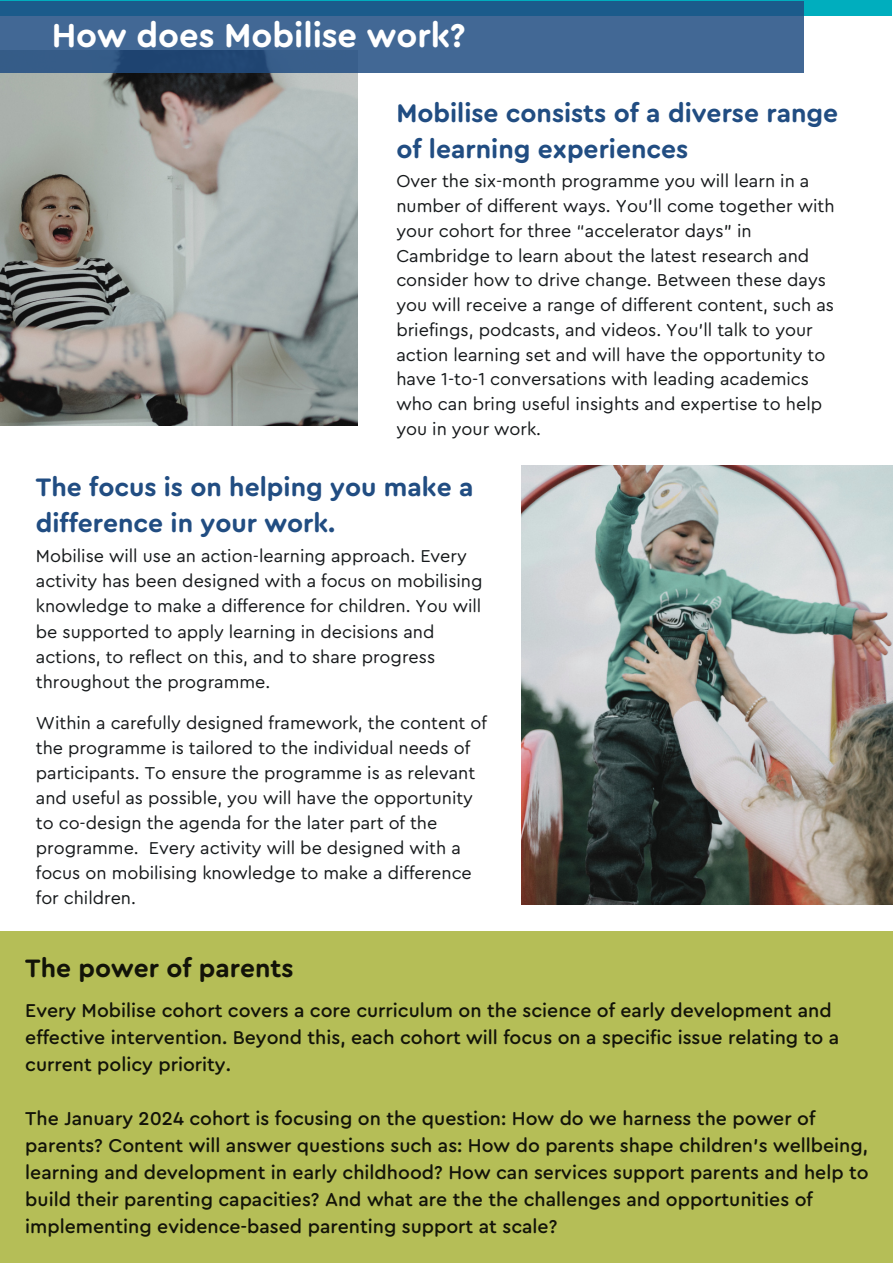
<style>
.page{position:relative;width:893px;height:1264px;background:#fff}
.page>*{position:absolute;margin:0;border:0;box-sizing:border-box;transform-origin:0 0}
.t1{font:700 34.5px "Cera Round Basic";color:#fff}
.t2{font:700 26.4px/36px "Cera Round Basic";color:#214d82}
.t3{font:700 26.4px "Cera Round Basic";color:#000}
.t4{font:500 19.5px/27px "Cera Round Basic";color:#000}
.t5{font:18px/25px "Cera Round Basic";color:#16191b}
</style>
<div class="page">
<img style="left:0;top:72px;width:357px;height:353px">
<div style="left:0;top:0;width:891px;height:16px;background:#00aebe"></div>
<svg style="left:0;top:1px;width:803px;height:71px;fill:#426895"></svg>
<div style="left:0;top:930px;width:892px;height:332px;background:#b5be57"></div>
<img style="left:521px;top:465px;width:371px;height:439px">
<h1 class="t1" style="left:52px;top:19px;width:415px">How does Mobilise work?</h1>
<p class="t2" style="left:396px;top:96px;width:443px">Mobilise consists of a diverse range of learning experiences</p>
<p class="t5" style="left:396px;top:169px;width:439px">Over the six-month programme you will learn in a number of different ways. You’ll come together with your cohort for three “accelerator days” in Cambridge to learn about the latest research and consider how to drive change. Between these days you will receive a range of different content, such as briefings, podcasts, and videos. You’ll talk to your action learning set and will have the opportunity to have 1-to-1 conversations with leading academics who can bring useful insights and expertise to help you in your work.</p>
<p class="t2" style="left:36px;top:469px;width:439px">The focus is on helping you make a difference in your work.</p>
<p class="t5" style="left:36px;top:544px;width:448px">Mobilise will use an action-learning approach. Every activity has been designed with a focus on mobilising knowledge to make a difference for children. You will be supported to apply learning in decisions and actions, to reflect on this, and to share progress throughout the programme.</p>
<p class="t5" style="left:36px;top:710px;width:452px">Within a carefully designed framework, the content of the programme is tailored to the individual needs of participants. To ensure the programme is as relevant and useful as possible, you will have the opportunity to co-design the agenda for the later part of the programme. Every activity will be designed with a focus on mobilising knowledge to make a difference for children.</p>
<h2 class="t3" style="left:25px;top:955px;width:270px">The power of parents</h2>
<p class="t4" style="left:25px;top:997px;width:815px">Every Mobilise cohort covers a core curriculum on the science of early development and effective intervention. Beyond this, each cohort will focus on a specific issue relating to a current policy priority.</p>
<p class="t4" style="left:25px;top:1105px;width:844px">The January 2024 cohort is focusing on the question: How do we harness the power of parents? Content will answer questions such as: How do parents shape children’s wellbeing, learning and development in early childhood? How can services support parents and help to build their parenting capacities? And what are the the challenges and opportunities of implementing evidence-based parenting support at scale?</p>
</div>
